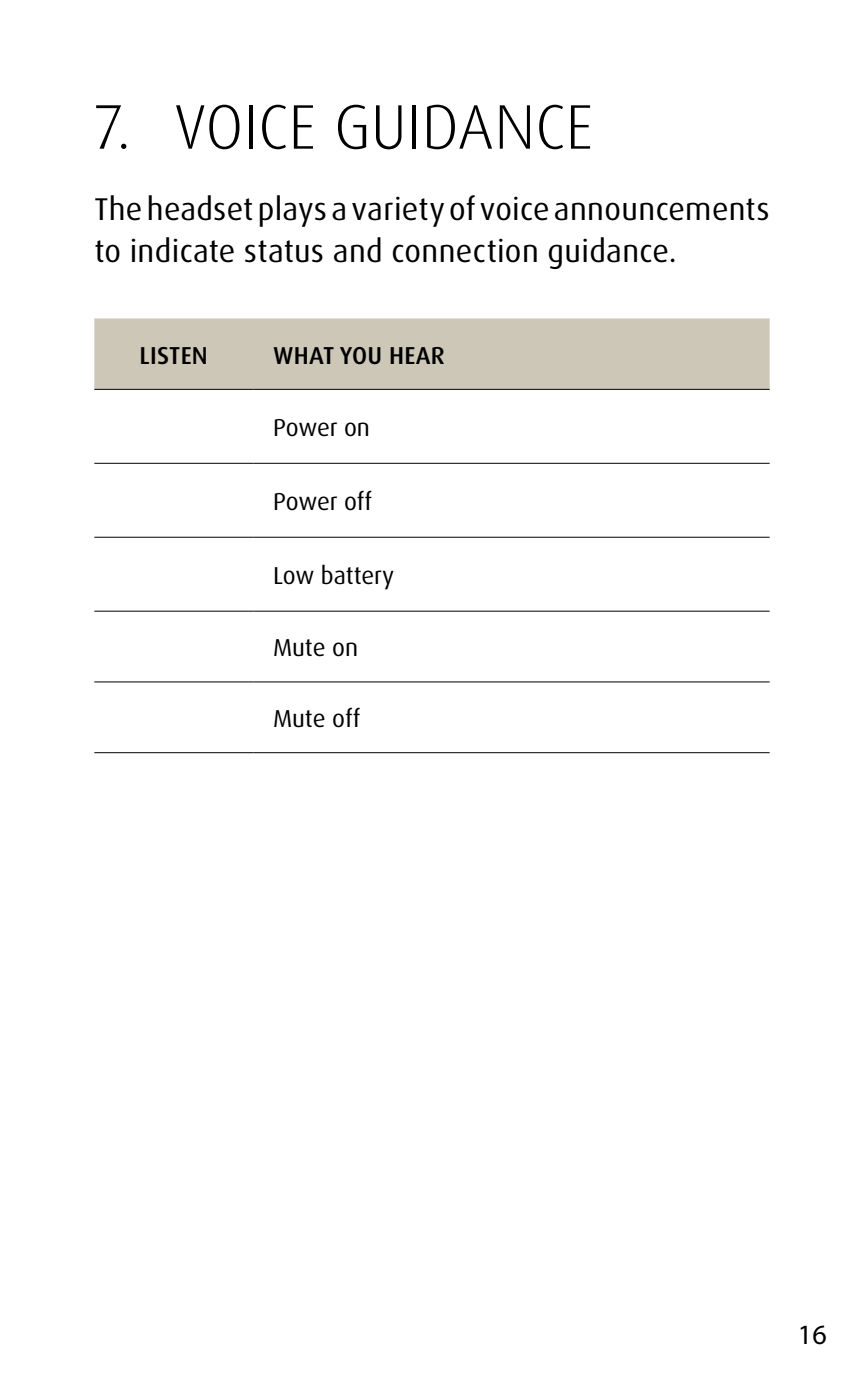
<style>
.page{position:relative;width:864px;height:1389px;background:#fff}
.page>*{position:absolute;margin:0;border:0;box-sizing:border-box;transform-origin:0 0}
.t1{font:300 63px "Dax Pro";letter-spacing:.005em;color:#000}
.t2{font:31.5px/42px "Dax Pro";letter-spacing:.01em;color:#000}
.t3{font:28px "Myriad Pro";color:#000}
.t4{font:24.5px "Dax Pro";letter-spacing:-.005em;color:#000}
.t5{font:500 24.5px "Dax Pro";letter-spacing:.01em;color:#000}
</style>
<div class="page">
<div style="left:94px;top:318px;width:675px;height:71px;background:#cdc7b8"></div>
<svg style="left:94px;top:462px;width:675px;height:149px"></svg>
<hr style="left:94px;top:389px;width:159px;height:1px;background:#000">
<hr style="left:253px;top:389px;width:516px;height:1px;background:#000">
<hr style="left:253px;top:537px;width:516px;height:1px;background:#000">
<hr style="left:253px;top:611px;width:516px;height:1px;background:#000">
<hr style="left:253px;top:681px;width:516px;height:2px;background:#000">
<hr style="left:253px;top:752px;width:516px;height:1px;background:#000">
<hr style="left:253px;top:463px;width:516px;height:1px;background:#000">
<hr style="left:94px;top:463px;width:159px;height:1px;background:#000">
<hr style="left:94px;top:537px;width:159px;height:1px;background:#000">
<hr style="left:94px;top:611px;width:159px;height:1px;background:#000">
<hr style="left:94px;top:681px;width:159px;height:2px;background:#000">
<hr style="left:94px;top:752px;width:159px;height:1px;background:#000">
<h1 class="t1" style="left:95px;top:86px;width:499px">7. VOICE GUIDANCE</h1>
<p class="t2" style="left:94px;top:189px;width:676px">The headset plays a variety of voice announcements to indicate status and connection guidance.</p>
<p class="t5" style="left:140px;top:339px;width:70px">LISTEN</p>
<p class="t5" style="left:273px;top:339px;width:173px">WHAT YOU HEAR</p>
<p class="t4" style="left:273px;top:412px;width:98px">Power on</p>
<p class="t4" style="left:273px;top:486px;width:101px">Power off</p>
<p class="t4" style="left:273px;top:560px;width:123px">Low battery</p>
<p class="t4" style="left:273px;top:632px;width:87px">Mute on</p>
<p class="t4" style="left:273px;top:703px;width:89px">Mute off</p>
<p class="t3" style="left:797px;top:1317px;width:30px">16</p>
</div>
